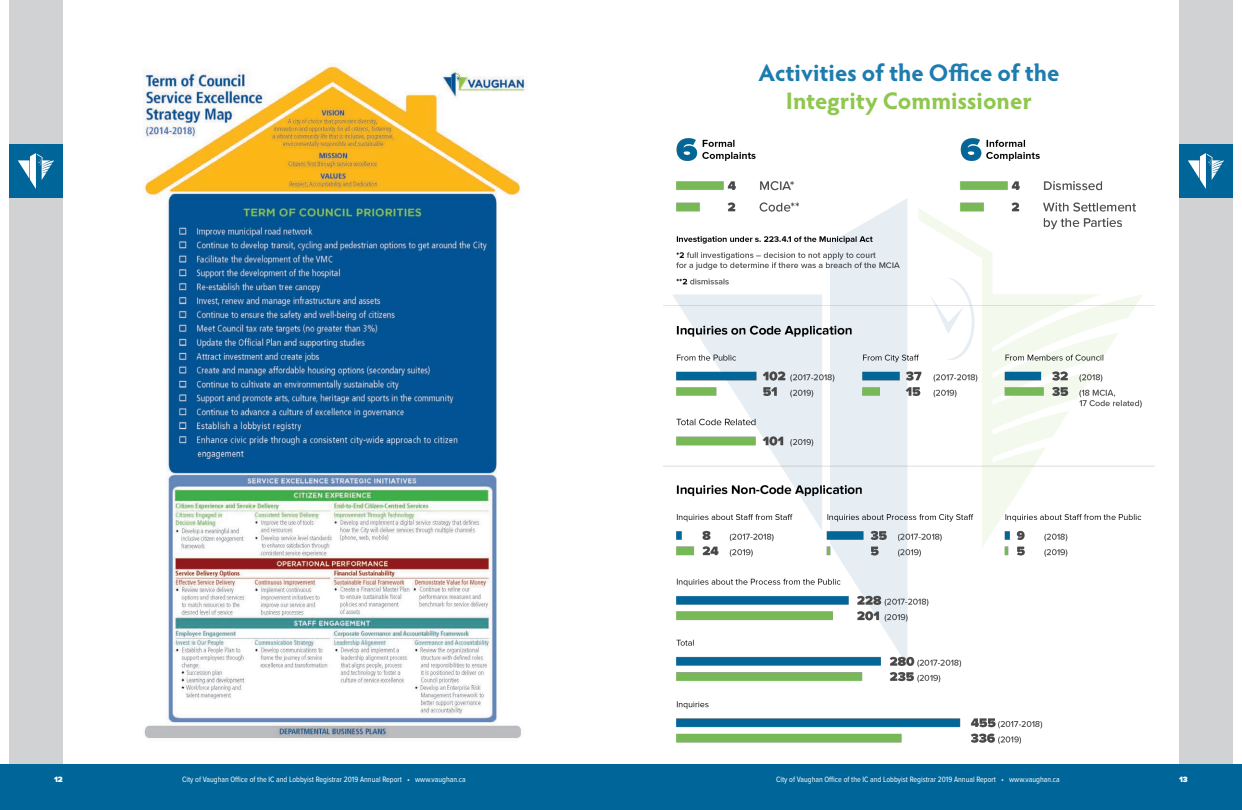
<style>
.page{position:relative;width:1242px;height:810px;background:#fff}
.page>*{position:absolute;margin:0;border:0;box-sizing:border-box;transform-origin:0 0}
._01__Title{font:700 24px "Hypatia Sans Pro";letter-spacing:-.005em;color:#1e7cae}
._01__Title-2{font:700 24px "Hypatia Sans Pro";color:#8fc74f}
.t1{font:8px "Proxima Nova Cond";color:#fff}
.t2{font:900 8px "Proxima Nova";color:#fff}
</style>
<div class="page">
<div style="left:1179px;top:0;width:54px;height:765px;background:#d1d2d4"></div>
<div style="left:9px;top:0;width:54px;height:765px;background:#d1d2d4"></div>
<div style="left:0;top:764px;width:1242px;height:46px;background:#069"></div>
<div style="left:9px;top:144px;width:54px;height:54px;background:#069"></div>
<div style="left:1179px;top:144px;width:54px;height:54px;background:#069"></div>
<svg style="left:18px;top:153px;width:36px;height:36px"></svg>
<svg style="left:1188px;top:153px;width:36px;height:36px"></svg>
<img style="left:143px;top:64px;width:385px;height:674px">
<img style="left:664px;top:138px;width:491px;height:606px">
<p class="_01__Title" style="left:758px;top:55px;width:303px">Activities of the Office of the</p>
<p class="_01__Title-2" style="left:786px;top:84px;width:248px">Integrity Commissioner</p>
<p class="t2" style="left:54px;top:774px;width:10px">12</p>
<p class="t1" style="left:182px;top:773px;width:285px">City of Vaughan Office of the IC and Lobbyist Registrar 2019 Annual Report • www.vaughan.ca</p>
<p class="t1" style="left:776px;top:773px;width:285px">City of Vaughan Office of the IC and Lobbyist Registrar 2019 Annual Report • www.vaughan.ca</p>
<p class="t2" style="left:1179px;top:774px;width:10px">13</p>
</div>
